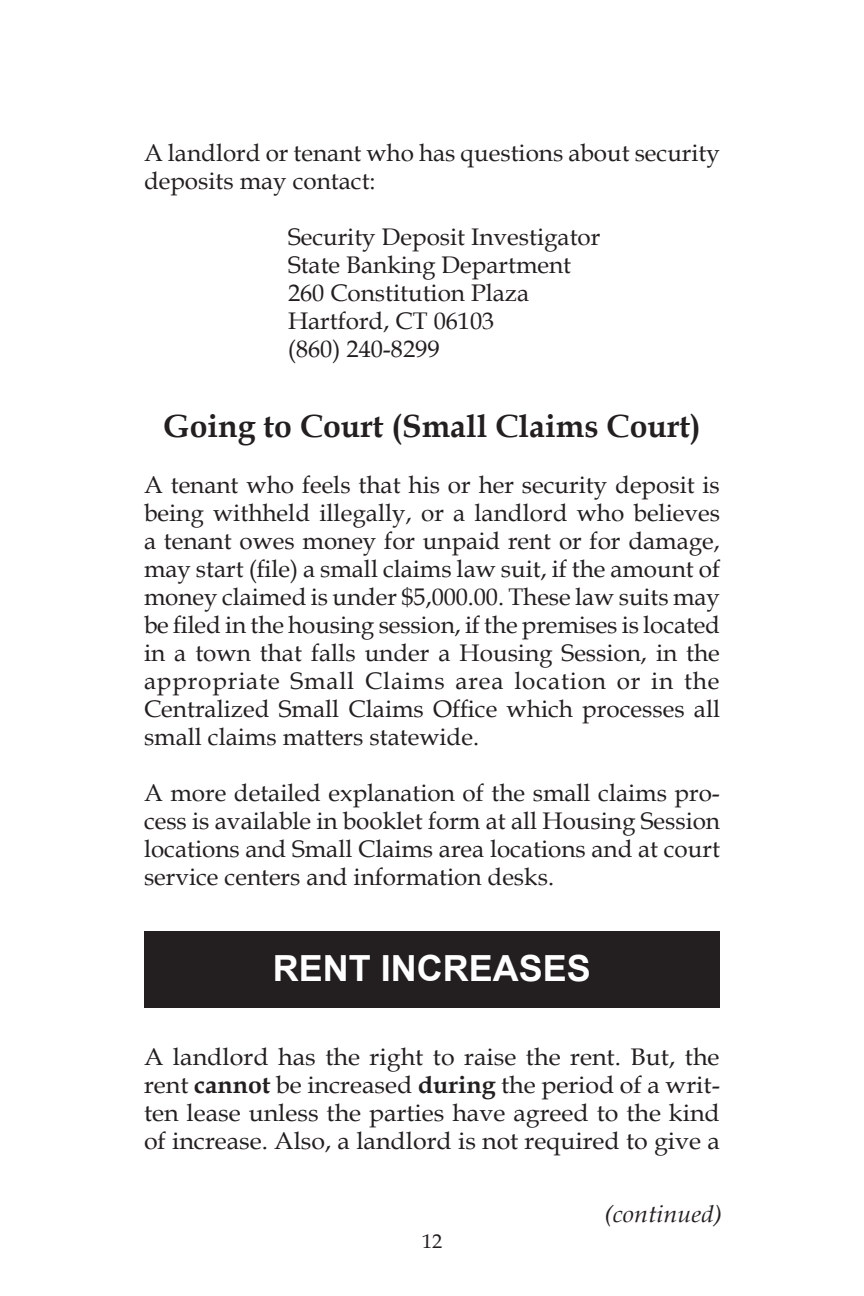
<style>
.page{position:relative;width:864px;height:1296px;background:#fff}
.page>*{position:absolute;margin:0;border:0;box-sizing:border-box;transform-origin:0 0}
.t1{font:700 36px "Arial";color:#fff}
.t2{font:700 32px "Book Antiqua";color:#231f20}
.t3{font:24px/28px "Book Antiqua";color:#231f20;text-align:justify}
.t4{font:24px/28px "Book Antiqua";color:#231f20;text-align:justify;scale:1.04 1}
.t5{font:italic 24px "Book Antiqua";color:#231f20;scale:1.05 1}
.t6{font:20px "Book Antiqua";color:#231f20}
.s1{font-weight:700}
</style>
<div class="page">
<div style="left:144px;top:931px;width:576px;height:77px;background:#231f20"></div>
<p class="t3" style="left:144px;top:139px;width:577px">A landlord or tenant who has questions about security deposits may contact:</p>
<p class="t3" style="left:288px;top:223px;width:314px">Security Deposit Investigator</p>
<p class="t3" style="left:288px;top:251px;width:285px">State Banking Department</p>
<p class="t3" style="left:288px;top:279px;width:243px">260 Constitution Plaza</p>
<p class="t3" style="left:288px;top:307px;width:208px">Hartford, CT 06103</p>
<p class="t3" style="left:288px;top:335px;width:153px">(860) 240-8299</p>
<p class="t2" style="left:163px;top:405px;width:539px">Going to Court (Small Claims Court)</p>
<p class="t3" style="left:144px;top:471px;width:578px">A tenant who feels that his or her security deposit is being withheld illegally, or a landlord who believes a tenant owes money for unpaid rent or for damage, may start (file) a small claims law suit, if the amount of money claimed is under $5,000.00. These law suits may be filed in the housing session, if the premises is located in a town that falls under a Housing Session, in the appropriate Small Claims area location or in the Centralized Small Claims Office which processes all small claims matters statewide.</p>
<p class="t3" style="left:144px;top:779px;width:578px">A more detailed explanation of the small claims pro&shy;cess is available in booklet form at all Housing Session locations and Small Claims area locations and at court service centers and information desks.</p>
<p class="t1" style="left:273px;top:945px;width:320px">RENT INCREASES</p>
<p class="t4" style="left:144px;top:1043px;width:555px">A landlord has the right to raise the rent. But, the rent <span class="s1">cannot</span> be increased <span class="s1">during</span> the period of a writ&shy;ten lease unless the parties have agreed to the kind of increase. Also, a landlord is not required to give a</p>
<p class="t6" style="left:422px;top:1227px;width:21px">12</p>
<p class="t5" style="left:604px;top:1197px;width:114px">(continued)</p>
</div>
